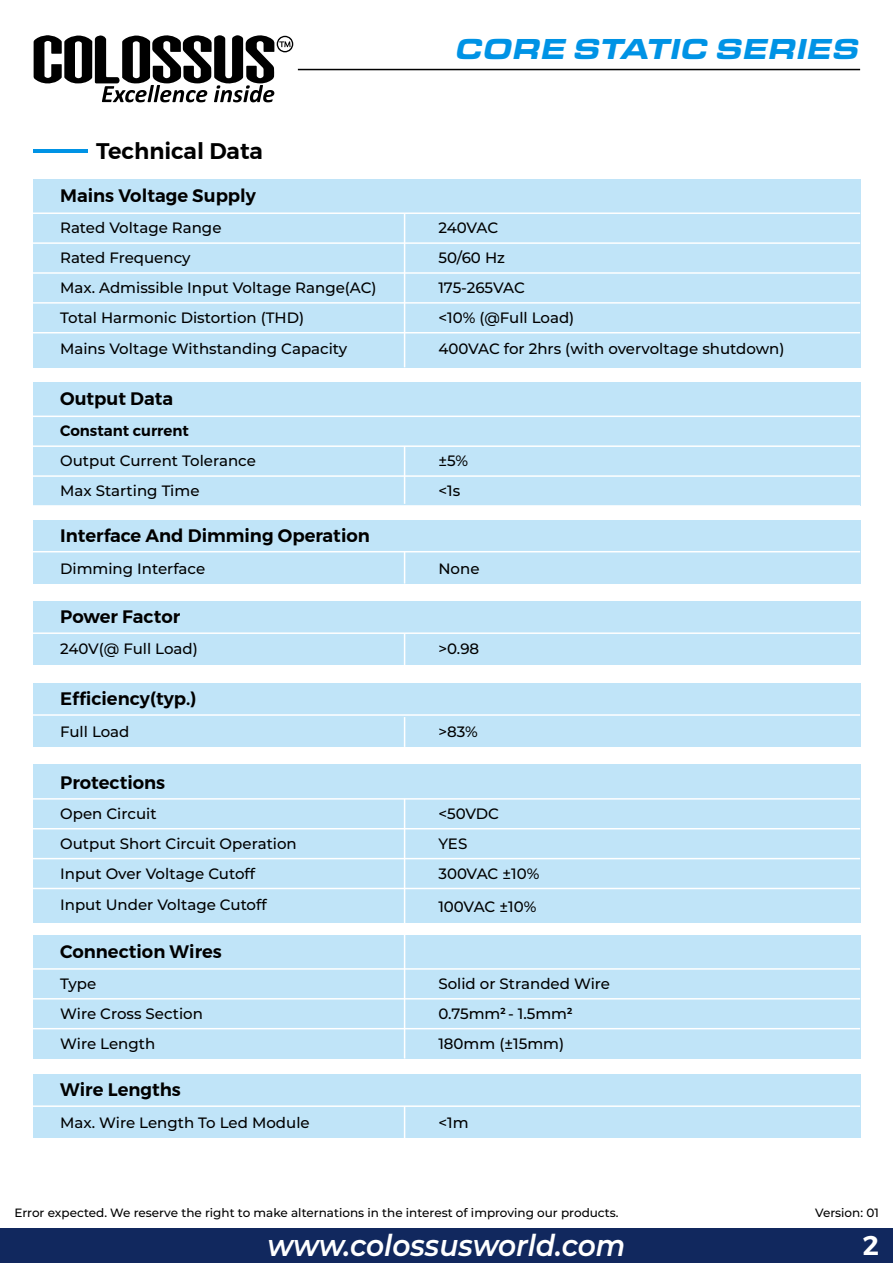
<style>
.page{position:relative;width:893px;height:1263px;background:#fff}
.page>*{position:absolute;margin:0;border:0;box-sizing:border-box;transform-origin:0 0}
.t1{font:italic 600 30px "Montserrat";color:#fff;scale:.93 1}
.t2{font:italic 900 30px "Eurostile Ext";color:#0093e5;scale:.93 1}
.t3{font:600 27px "Montserrat";color:#fff}
.t4{font:600 22.5px "Montserrat";color:#000}
.t5{font:600 18px "Montserrat";color:#000}
.t6{font:500 15px/29.8px "Montserrat";color:#000}
.t7{font:600 15px "Montserrat";color:#000}
.t8{font:500 12px "Montserrat";color:#000}
</style>
<div class="page">
<div style="left:0;top:1228px;width:893px;height:35px;background:#11285e"></div>
<hr style="left:33px;top:149px;width:54px;height:4px;background:#0093e5">
<div style="left:33px;top:179px;width:827px;height:188px;background:#c0e4f8"></div>
<hr style="left:404px;top:213px;width:1px;height:154px;background:#fff">
<hr style="left:33px;top:212px;width:827px;height:2px;background:#fff">
<hr style="left:33px;top:242px;width:827px;height:2px;background:#fff">
<hr style="left:33px;top:272px;width:827px;height:2px;background:#fff">
<hr style="left:33px;top:302px;width:827px;height:2px;background:#fff">
<hr style="left:33px;top:332px;width:827px;height:1px;background:#fff">
<div style="left:33px;top:382px;width:827px;height:124px;background:#c0e4f8"></div>
<hr style="left:404px;top:446px;width:1px;height:58px;background:#fff">
<hr style="left:33px;top:416px;width:827px;height:1px;background:#fff">
<hr style="left:33px;top:445px;width:827px;height:2px;background:#fff">
<hr style="left:33px;top:475px;width:827px;height:2px;background:#fff">
<hr style="left:33px;top:505px;width:827px;height:2px;background:#fff">
<div style="left:33px;top:520px;width:827px;height:64px;background:#c0e4f8"></div>
<hr style="left:404px;top:552px;width:1px;height:32px;background:#fff">
<hr style="left:33px;top:551px;width:827px;height:1px;background:#fff">
<div style="left:33px;top:601px;width:827px;height:64px;background:#c0e4f8"></div>
<hr style="left:404px;top:633px;width:1px;height:32px;background:#fff">
<hr style="left:33px;top:632px;width:827px;height:2px;background:#fff">
<div style="left:33px;top:683px;width:827px;height:64px;background:#c0e4f8"></div>
<hr style="left:404px;top:717px;width:1px;height:30px;background:#fff">
<hr style="left:33px;top:714px;width:827px;height:2px;background:#fff">
<div style="left:33px;top:765px;width:827px;height:158px;background:#c0e4f8"></div>
<hr style="left:404px;top:799px;width:1px;height:124px;background:#fff">
<hr style="left:33px;top:798px;width:827px;height:2px;background:#fff">
<hr style="left:33px;top:828px;width:827px;height:1px;background:#fff">
<hr style="left:33px;top:858px;width:827px;height:1px;background:#fff">
<hr style="left:33px;top:888px;width:827px;height:1px;background:#fff">
<div style="left:33px;top:935px;width:827px;height:123px;background:#c0e4f8"></div>
<hr style="left:404px;top:935px;width:1px;height:123px;background:#fff">
<hr style="left:33px;top:968px;width:827px;height:2px;background:#fff">
<hr style="left:33px;top:998px;width:827px;height:1px;background:#fff">
<hr style="left:33px;top:1028px;width:827px;height:1px;background:#fff">
<div style="left:33px;top:1074px;width:827px;height:64px;background:#c0e4f8"></div>
<hr style="left:404px;top:1106px;width:1px;height:32px;background:#fff">
<hr style="left:33px;top:1105px;width:827px;height:2px;background:#fff">
<svg style="left:34px;top:35px;width:259px;height:67px"></svg>
<hr style="left:298px;top:69px;width:562px;height:1px;background:#000">
<h3 class="t4" style="left:96px;top:133px;width:168px">Technical Data</h3>
<h1 class="t2" style="left:455px;top:27px;width:436px">CORE STATIC SERIES</h1>
<p class="t5" style="left:60px;top:181px;width:197px">Mains Voltage Supply</p>
<p class="t6" style="left:60px;top:212px;width:163px">Rated Voltage Range</p>
<p class="t6" style="left:438px;top:212px;width:61px">240VAC</p>
<p class="t6" style="left:60px;top:242px;width:132px">Rated Frequency</p>
<p class="t6" style="left:438px;top:242px;width:68px">50/60 Hz</p>
<p class="t6" style="left:60px;top:272px;width:318px">Max. Admissible Input Voltage Range(AC)<br>Total Harmonic Distortion (THD)</p>
<p class="t6" style="left:438px;top:272px;width:137px">175-265VAC<br>&lt;10% (@Full Load)</p>
<p class="t6" style="left:60px;top:333px;width:289px">Mains Voltage Withstanding Capacity</p>
<p class="t6" style="left:438px;top:333px;width:348px">400VAC for 2hrs (with overvoltage shutdown)</p>
<p class="t5" style="left:60px;top:385px;width:115px">Output Data</p>
<p class="t7" style="left:60px;top:419px;width:130px">Constant current</p>
<p class="t6" style="left:60px;top:445px;width:197px">Output Current Tolerance</p>
<p class="t6" style="left:438px;top:445px;width:31px">±5%</p>
<p class="t6" style="left:60px;top:476px;width:141px">Max Starting Time</p>
<p class="t6" style="left:438px;top:476px;width:23px">&lt;1s</p>
<p class="t5" style="left:60px;top:522px;width:311px">Interface And Dimming Operation</p>
<p class="t6" style="left:60px;top:553px;width:147px">Dimming Interface</p>
<p class="t6" style="left:438px;top:553px;width:43px">None</p>
<p class="t5" style="left:60px;top:603px;width:122px">Power Factor</p>
<p class="t6" style="left:60px;top:633px;width:139px">240V(@ Full Load)</p>
<p class="t6" style="left:438px;top:633px;width:42px">&gt;0.98</p>
<p class="t5" style="left:60px;top:684px;width:138px">Efficiency(typ.)</p>
<p class="t6" style="left:60px;top:716px;width:71px">Full Load</p>
<p class="t6" style="left:438px;top:716px;width:41px">&gt;83%</p>
<p class="t5" style="left:60px;top:768px;width:107px">Protections</p>
<p class="t6" style="left:60px;top:798px;width:238px">Open Circuit<br>Output Short Circuit Operation</p>
<p class="t6" style="left:438px;top:798px;width:62px">&lt;50VDC</p>
<p class="t6" style="left:438px;top:828px;width:30px">YES</p>
<p class="t6" style="left:60px;top:858px;width:196px">Input Over Voltage Cutoff</p>
<p class="t6" style="left:438px;top:858px;width:102px">300VAC ±10%</p>
<p class="t6" style="left:60px;top:889px;width:208px">Input Under Voltage Cutoff</p>
<p class="t5" style="left:60px;top:937px;width:163px">Connection Wires</p>
<p class="t6" style="left:60px;top:968px;width:144px">Type<br>Wire Cross Section</p>
<p class="t6" style="left:438px;top:891px;width:99px">100VAC ±10%</p>
<p class="t6" style="left:438px;top:968px;width:173px">Solid or Stranded Wire</p>
<p class="t6" style="left:438px;top:998px;width:135px">0.75mm<sup>2</sup> - 1.5mm<sup>2</sup></p>
<p class="t6" style="left:60px;top:1028px;width:97px">Wire Length</p>
<p class="t6" style="left:438px;top:1028px;width:127px">180mm (±15mm)</p>
<p class="t5" style="left:60px;top:1076px;width:122px">Wire Lengths</p>
<p class="t6" style="left:60px;top:1107px;width:251px">Max. Wire Length To Led Module</p>
<p class="t6" style="left:438px;top:1107px;width:32px">&lt;1m</p>
<p class="t8" style="left:14px;top:1204px;width:606px">Error expected. We reserve the right to make alternations in the interest of improving our products.</p>
<p class="t8" style="left:815px;top:1204px;width:65px">Version: 01</p>
<h1 class="t1" style="left:267px;top:1225px;width:386px">www.colossusworld.com</h1>
<h2 class="t3" style="left:863px;top:1224px;width:18px">2</h2>
</div>
